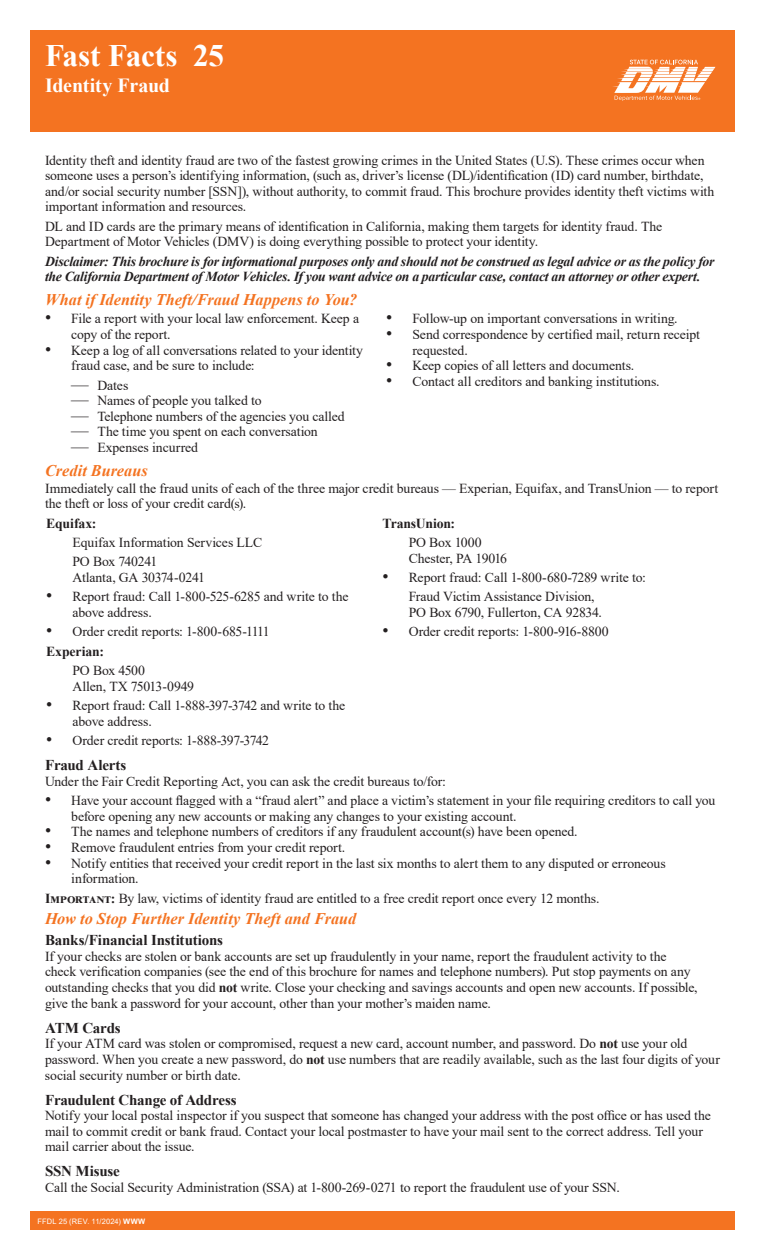
<style>
.page{position:relative;width:765px;height:1260px;background:#fff}
.page>*{position:absolute;margin:0;border:0;box-sizing:border-box;transform-origin:0 0}
.t1{font:700 31.25px "Times New Roman";letter-spacing:-.01em;color:#fff}
.t2{font:700 20px "Times New Roman";letter-spacing:-.01em;color:#fff}
.t3{font:italic 700 16.25px "Times New Roman";color:#f47321}
.t4{font:700 15px "Times New Roman";letter-spacing:-.015em;color:#231f20}
.t5{font:13.75px/15.6px "Times New Roman";letter-spacing:-.01em;color:#231f20}
.t6{font:italic 700 13.75px/15.6px "Times New Roman";letter-spacing:-.02em;color:#231f20}
.t7{font:700 13.75px "Times New Roman";letter-spacing:-.01em;color:#231f20}
.t8{font:7.5px "Arial";letter-spacing:.02em;color:#fff}
.s1{font-size:17.5px}
.s2{font-weight:700}
</style>
<div class="page">
<div style="left:30px;top:30px;width:705px;height:101px;background:#f47321"></div>
<div style="left:30px;top:1211px;width:705px;height:19px;background:#f47321"></div>
<svg style="left:613px;top:60px;width:102px;height:41px"></svg>
<h1 class="t1" style="left:45px;top:33px;width:181px">Fast Facts 25</h1>
<h2 class="t2" style="left:45px;top:71px;width:127px">Identity Fraud</h2>
<p class="t5" style="left:45px;top:152px;width:671px">Identity theft and identity fraud are two of the fastest growing crimes in the United States (U.S). These crimes occur when someone uses a person’s identifying information, (such as, driver’s license (DL)/identification (ID) card number, birthdate, and/or social security number [SSN]), without authority, to commit fraud. This brochure provides identity theft victims with important information and resources.</p>
<p class="t5" style="left:45px;top:218px;width:619px">DL and ID cards are the primary means of identification in California, making them targets for identity fraud. The<br>Department of Motor Vehicles (DMV) is doing everything possible to protect your identity.</p>
<p class="t6" style="left:45px;top:253px;width:671px">Disclaimer: This brochure is for informational purposes only and should not be construed as legal advice or as the policy for the California Department of Motor Vehicles. If you want advice on a particular case, contact an attorney or other expert.</p>
<p class="t3" style="left:45px;top:288px;width:314px">What if Identity Theft/Fraud Happens to You?</p>
<p class="t5" style="left:71px;top:310px;width:289px;text-indent:-26px"><span class="s1">•</span> File a report with your local law enforcement. Keep a copy of the report.</p>
<p class="t5" style="left:71px;top:342px;width:293px;text-indent:-26px"><span class="s1">•</span> Keep a log of all conversations related to your identity fraud case, and be sure to include:</p>
<p class="t5" style="left:71px;top:377px;width:59px"><span class="s1">—</span> Dates</p>
<p class="t5" style="left:71px;top:392px;width:192px"><span class="s1">—</span> Names of people you talked to</p>
<p class="t5" style="left:71px;top:408px;width:275px"><span class="s1">—</span> Telephone numbers of the agencies you called</p>
<p class="t5" style="left:71px;top:424px;width:248px"><span class="s1">—</span> The time you spent on each conversation</p>
<p class="t5" style="left:71px;top:439px;width:128px"><span class="s1">—</span> Expenses incurred</p>
<p class="t5" style="left:386px;top:310px;width:293px"><span class="s1">•</span> Follow-up on important conversations in writing.</p>
<p class="t5" style="left:412px;top:326px;width:289px;text-indent:-26px"><span class="s1">•</span> Send correspondence by certified mail, return receipt requested.</p>
<p class="t5" style="left:386px;top:357px;width:250px"><span class="s1">•</span> Keep copies of all letters and documents.</p>
<p class="t5" style="left:386px;top:373px;width:275px"><span class="s1">•</span> Contact all creditors and banking institutions.</p>
<p class="t3" style="left:45px;top:459px;width:104px">Credit Bureaus</p>
<p class="t5" style="left:45px;top:480px;width:675px">Immediately call the fraud units of each of the three major credit bureaus — Experian, Equifax, and TransUnion — to report the theft or loss of your credit card(s).</p>
<p class="t7" style="left:46px;top:513px;width:52px">Equifax:</p>
<p class="t5" style="left:72px;top:532px;width:191px;line-height:19.4px">Equifax Information Services LLC<br>PO Box 740241</p>
<p class="t5" style="left:72px;top:569px;width:134px">Atlanta, GA 30374-0241</p>
<p class="t5" style="left:72px;top:589px;width:278px;text-indent:-26px"><span class="s1">•</span> Report fraud: Call 1-800-525-6285 and write to the above address.</p>
<p class="t5" style="left:46px;top:622px;width:225px;line-height:19.4px"><span class="s1">•</span> Order credit reports: 1-800-685-1111<br><span class="s2">Experian:</span></p>
<p class="t5" style="left:72px;top:662px;width:123px">PO Box 4500<br>Allen, TX 75013-0949</p>
<p class="t5" style="left:72px;top:697px;width:274px;text-indent:-26px"><span class="s1">•</span> Report fraud: Call 1-888-397-3742 and write to the above address.</p>
<p class="t5" style="left:46px;top:732px;width:224px"><span class="s1">•</span> Order credit reports: 1-888-397-3742</p>
<p class="t7" style="left:382px;top:513px;width:74px">TransUnion:</p>
<p class="t5" style="left:409px;top:534px;width:100px">PO Box 1000<br>Chester, PA 19016</p>
<p class="t5" style="left:409px;top:567px;width:239px;line-height:19.4px;text-indent:-26px"><span class="s1">•</span> Report fraud: Call 1-800-680-7289 write to:<br>Fraud Victim Assistance Division,</p>
<p class="t5" style="left:409px;top:604px;width:195px">PO Box 6790, Fullerton, CA 92834.</p>
<p class="t5" style="left:382px;top:624px;width:228px"><span class="s1">•</span> Order credit reports: 1-800-916-8800</p>
<p class="t4" style="left:45px;top:754px;width:83px">Fraud Alerts</p>
<p class="t5" style="left:45px;top:773px;width:403px">Under the Fair Credit Reporting Act, you can ask the credit bureaus to/for:</p>
<p class="t5" style="left:71px;top:792px;width:646px;text-indent:-26px"><span class="s1">•</span> Have your account flagged with a “fraud alert” and place a victim’s statement in your file requiring creditors to call you before opening any new accounts or making any changes to your existing account.</p>
<p class="t5" style="left:45px;top:824px;width:534px"><span class="s1">•</span> The names and telephone numbers of creditors if any fraudulent account(s) have been opened.</p>
<p class="t5" style="left:45px;top:839px;width:302px"><span class="s1">•</span> Remove fraudulent entries from your credit report.</p>
<p class="t5" style="left:71px;top:855px;width:596px;text-indent:-26px"><span class="s1">•</span> Notify entities that received your credit report in the last six months to alert them to any disputed or erroneous information.</p>
<p class="t5" style="left:45px;top:890px;width:556px"><span class="s2">Important:</span> By law, victims of identity fraud are entitled to a free credit report once every 12 months.</p>
<p class="t3" style="left:45px;top:907px;width:313px">How to Stop Further Identity Theft and Fraud</p>
<p class="t4" style="left:45px;top:929px;width:179px">Banks/Financial Institutions</p>
<p class="t5" style="left:45px;top:948px;width:654px">If your checks are stolen or bank accounts are set up fraudulently in your name, report the fraudulent activity to the check verification companies (see the end of this brochure for names and telephone numbers). Put stop payments on any outstanding checks that you did <span class="s2">not</span> write. Close your checking and savings accounts and open new accounts. If possible, give the bank a password for your account, other than your mother’s maiden name.</p>
<p class="t4" style="left:45px;top:1017px;width:77px">ATM Cards</p>
<p class="t5" style="left:45px;top:1035px;width:676px">If your ATM card was stolen or compromised, request a new card, account number, and password. Do <span class="s2">not</span> use your old password. When you create a new password, do <span class="s2">not</span> use numbers that are readily available, such as the last four digits of your social security number or birth date.</p>
<p class="t4" style="left:45px;top:1089px;width:193px">Fraudulent Change of Address</p>
<p class="t5" style="left:45px;top:1107px;width:667px">Notify your local postal inspector if you suspect that someone has changed your address with the post office or has used the mail to commit credit or bank fraud. Contact your local postmaster to have your mail sent to the correct address. Tell your mail carrier about the issue.</p>
<p class="t4" style="left:45px;top:1161px;width:76px">SSN Misuse</p>
<p class="t5" style="left:45px;top:1179px;width:576px">Call the Social Security Administration (SSA) at 1-800-269-0271 to report the fraudulent use of your SSN.</p>
<p class="t8" style="left:38px;top:1217px;width:109px">FFDL 25 (REV. 11/2024) <span class="s2">WWW</span></p>
</div>
